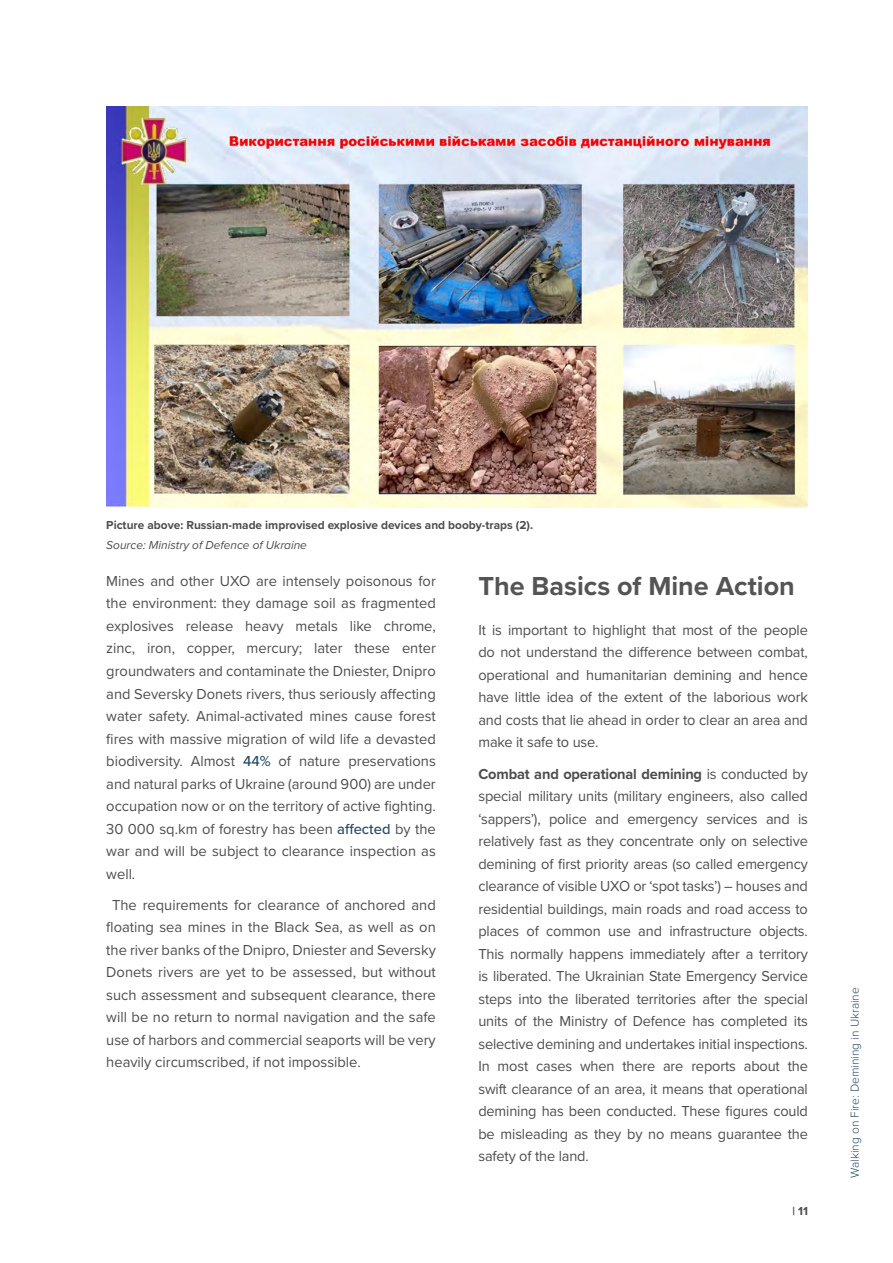
<style>
.page{position:relative;width:893px;height:1263px;background:#fff}
.page>*{position:absolute;margin:0;border:0;box-sizing:border-box;transform-origin:0 0}
.t1{font:700 27px "Proxima Nova";color:#545454}
.t2{font:15px/22.5px "Proxima Nova";letter-spacing:-.005em;color:#4d4d4f;text-align:justify}
.t3{font:700 12px "Proxima Nova";color:#4d4d4f}
.t4{font:italic 12px "Proxima Nova";color:#4d4d4f}
.t5{font:300 12px "Proxima Nova";color:#284962}
.s1{font-weight:500;color:#284962}
.s2{font-weight:700}
</style>
<div class="page">
<img style="left:107px;top:107px;width:701px;height:400px">
<p class="t3" style="left:106px;top:516px;width:428px">Picture above: Russian-made improvised explosive devices and booby-traps (2).</p>
<p class="t4" style="left:106px;top:536px;width:202px">Source: Ministry of Defence of Ukraine</p>
<p class="t2" style="left:106px;top:569px;width:331px">Mines and other UXO are intensely poisonous for the environment: they damage soil as fragmented explosives release heavy metals like chrome, zinc, iron, copper, mercury; later these enter groundwaters and contaminate the Dniester, Dnipro and Seversky Donets rivers, thus seriously affecting water safety. Animal-activated mines cause forest fires with massive migration of wild life a devasted biodiversity. Almost <span class="s1">44%</span> of nature preservations and natural parks of Ukraine (around 900) are under occupation now or on the territory of active fighting.<br>30 000 sq.km of forestry has been <span class="s1">affected</span> by the war and will be subject to clearance inspection as well.</p>
<p class="t2" style="left:106px;top:893px;width:331px;text-indent:6px">The requirements for clearance of anchored and floating sea mines in the Black Sea, as well as on the river banks of the Dnipro, Dniester and Seversky Donets rivers are yet to be assessed, but without such assessment and subsequent clearance, there will be no return to normal navigation and the safe use of harbors and commercial seaports will be very heavily circumscribed, if not impossible.</p>
<h1 class="t1" style="left:478px;top:566px;width:318px">The Basics of Mine Action</h1>
<p class="t2" style="left:478px;top:618px;width:331px">It is important to highlight that most of the people do not understand the difference between combat, operational and humanitarian demining and hence have little idea of the extent of the laborious work and costs that lie ahead in order to clear an area and make it safe to use.</p>
<p class="t2" style="left:478px;top:761px;width:331px"><span class="s2">Combat and operational demining</span> is conducted by special military units (military engineers, also called ‘sappers’), police and emergency services and is relatively fast as they concentrate only on selective demining of first priority areas (so called emergency clearance of visible UXO or ‘spot tasks’) – houses and residential buildings, main roads and road access to places of common use and infrastructure objects.<br>This normally happens immediately after a territory is liberated. The Ukrainian State Emergency Service steps into the liberated territories after the special units of the Ministry of Defence has completed its selective demining and undertakes initial inspections.<br>In most cases when there are reports about the swift clearance of an area, it means that operational demining has been conducted. These figures could be misleading as they by no means guarantee the safety of the land.</p>
<p class="t3" style="left:792px;top:1202px;width:17px">| 11</p>
<p class="t5" style="left:846px;top:1178px;width:192px;rotate:-90deg">Walking on Fire: Demining in Ukraine</p>
</div>
